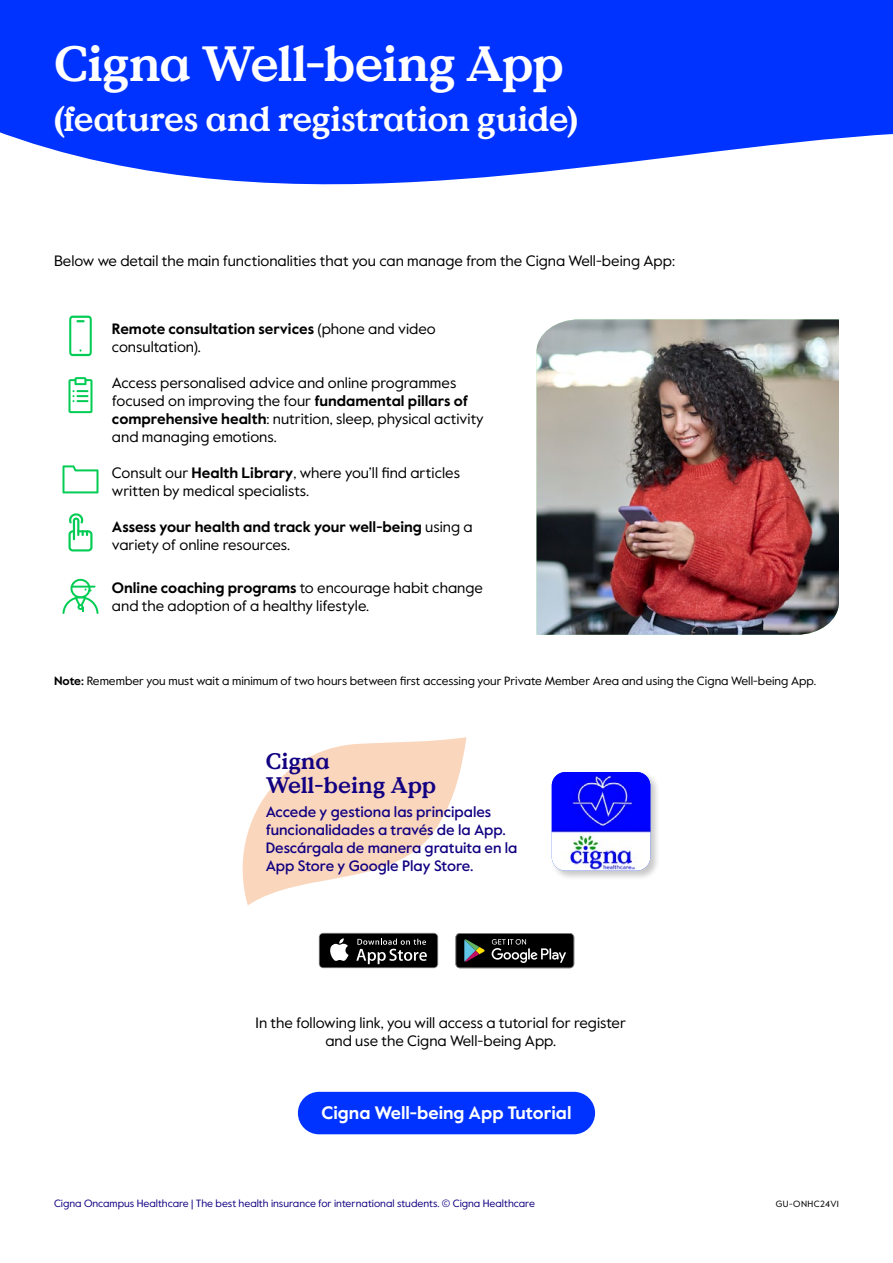
<style>
.page{position:relative;width:893px;height:1263px;background:#fff}
.page>*{position:absolute;margin:0;border:0;box-sizing:border-box;transform-origin:0 0}
.t1{font:700 49.5px "Value Serif Pro";letter-spacing:-.025em;color:#fff}
.t2{font:700 34.5px "Value Serif Pro";letter-spacing:-.02em;color:#fff}
.t3{font:700 22.5px/24px "Value Serif Pro";color:#110081}
.t4{font:700 18px "Value Sans Pro";color:#fff}
.t5{font:15px/18px "Value Sans Pro";color:#000}
.t6{font:500 15px/18px "Value Sans Pro";color:#110081}
.t7{font:700 15px/18px "Value Sans Pro";color:#000}
.t8{font:12px "Value Sans Pro";color:#000}
.t9{font:10.5px "Value Sans Pro";color:#110081}
.t10{font:9px "Value Sans Pro";letter-spacing:.045em;color:#000}
.s1{font-weight:700}
.s2{font-weight:400}
</style>
<div class="page">
<svg style="left:69px;top:316px;width:23px;height:40px"></svg>
<svg style="left:69px;top:377px;width:23px;height:36px"></svg>
<svg style="left:62px;top:465px;width:36px;height:28px"></svg>
<svg style="left:68px;top:513px;width:25px;height:38px"></svg>
<svg style="left:62px;top:579px;width:37px;height:35px"></svg>
<svg style="left:0;top:0;width:893px;height:185px;fill:#03f"></svg>
<img style="left:536px;top:319px;width:303px;height:316px">
<svg style="left:242px;top:737px;width:224px;height:168px"></svg>
<div style="left:550px;top:770px;width:111px;height:111px;background:#000;opacity:.22"></div>
<img style="left:552px;top:772px;width:98px;height:99px">
<svg style="left:455px;top:933px;width:119px;height:35px"></svg>
<svg style="left:319px;top:933px;width:119px;height:35px"></svg>
<div style="left:320px;top:933px;width:117px;height:34px;background:#000;border-radius:3px"></div>
<svg style="left:330px;top:938px;width:18px;height:23px"></svg>
<svg style="left:356px;top:938px;width:71px;height:26px"></svg>
<div style="left:298px;top:1092px;width:297px;height:42px;background:#03f;border-radius:21px"></div>
<h1 class="t1" style="left:54px;top:34px;width:511px">Cigna Well-being App</h1>
<h2 class="t2" style="left:54px;top:99px;width:525px">(features and registration guide)</h2>
<p class="t5" style="left:54px;top:252px;width:623px">Below we detail the main functionalities that you can manage from the Cigna Well-being App:</p>
<p class="t5" style="left:112px;top:320px;width:325px"><span class="s1">Remote consultation services</span> (phone and video consultation).</p>
<p class="t5" style="left:112px;top:374px;width:373px">Access personalised advice and online programmes focused on improving the four <span class="s1">fundamental pillars of comprehensive health</span>: nutrition, sleep, physical activity and managing emotions.</p>
<p class="t5" style="left:112px;top:464px;width:349px">Consult our <span class="s1">Health Library</span>, where you’ll find articles written by medical specialists.</p>
<p class="t7" style="left:112px;top:519px;width:362px">Assess your health and track your well-being <span class="s2">using a variety of online resources.</span></p>
<p class="t5" style="left:112px;top:579px;width:372px"><span class="s1">Online coaching programs</span> to encourage habit change and the adoption of a healthy lifestyle.</p>
<p class="t8" style="left:54px;top:673px;width:764px"><span class="s1">Note:</span> Remember you must wait a minimum of two hours between first accessing your Private Member Area and using the Cigna Well-being App.</p>
<h3 class="t3" style="left:266px;top:750px;width:172px">Cigna<br>Well-being App</h3>
<p class="t6" style="left:266px;top:804px;width:253px">Accede y gestiona las principales funcionalidades a través de la App.<br>Descárgala de manera gratuita en la App Store y Google Play Store.</p>
<p class="t5" style="left:256px;top:1014px;width:372px;text-align:center">In the following link, you will access a tutorial for register and use the Cigna Well-being App.</p>
<p class="t4" style="left:321px;top:1102px;width:251px">Cigna Well-being App Tutorial</p>
<p class="t9" style="left:54px;top:1197px;width:482px">Cigna Oncampus Healthcare | The best health insurance for international students. © Cigna Healthcare</p>
<p class="t10" style="left:776px;top:1199px;width:65px">GU-ONHC24V1</p>
</div>
